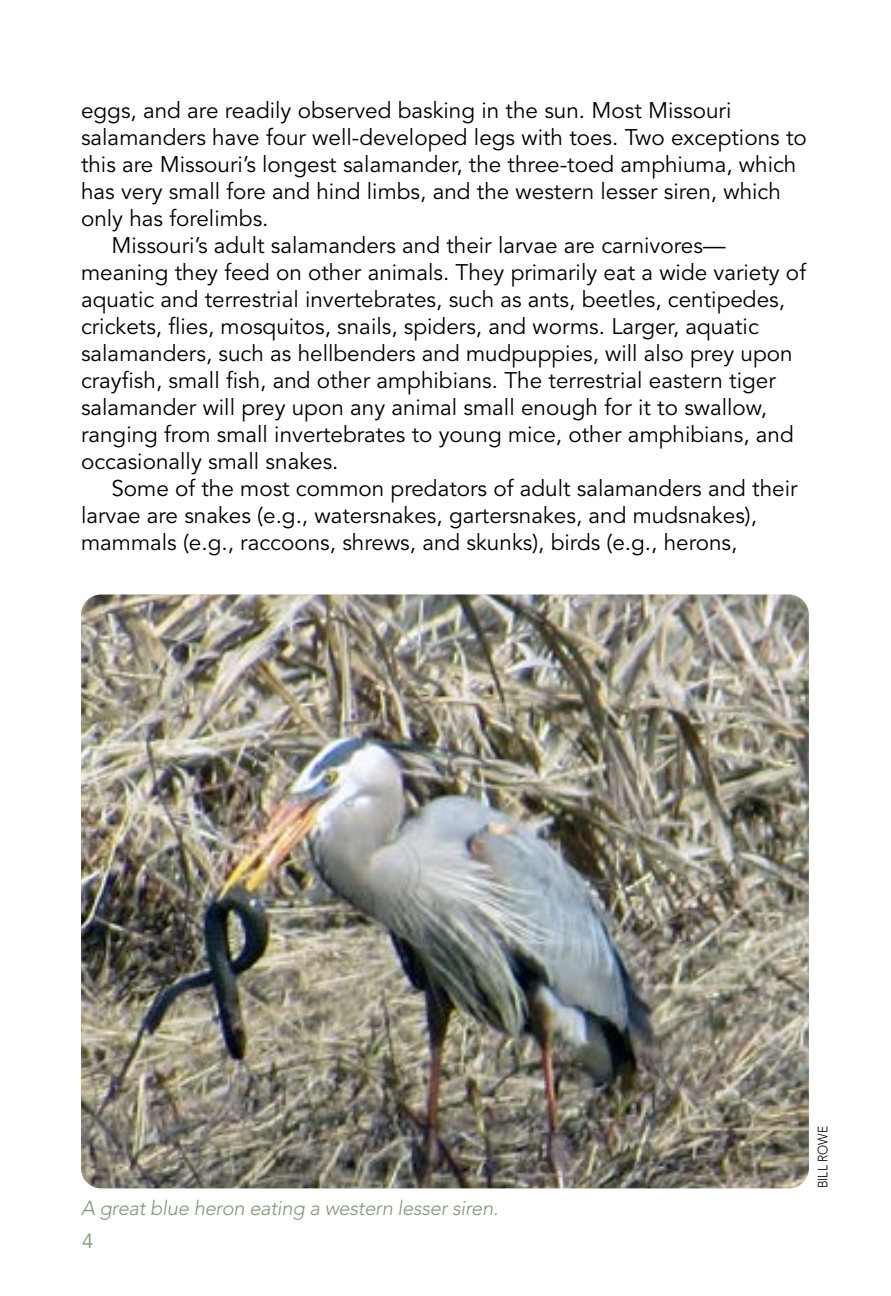
<style>
.page{position:relative;width:891px;height:1296px;background:#fff}
.page>*{position:absolute;margin:0;border:0;box-sizing:border-box;transform-origin:0 0}
.TF_Basic_Para_Indent_P{font:22.5px/27px "Avenir LT Std";color:#000}
.t1{font:italic 300 20.25px "Avenir LT Std";letter-spacing:-.015em;color:#819878}
.t2{font:20.25px "Avenir LT Std";color:#819878}
.t3{font:300 13.5px "Avenir LT Std";color:#000;scale:.9 1}
</style>
<div class="page">
<img style="left:81px;top:595px;width:728px;height:593px">
<p class="TF_Basic_Para_Indent_P" style="left:81px;top:98px;width:727px">eggs, and are readily observed basking in the sun. Most Missouri salamanders have four well-developed legs with toes. Two exceptions to this are Missouri’s longest salamander, the three-toed amphiuma, which has very small fore and hind limbs, and the western lesser siren, which only has forelimbs.</p>
<p class="TF_Basic_Para_Indent_P" style="left:81px;top:233px;width:726px;text-indent:30px">Missouri’s adult salamanders and their larvae are carnivores— meaning they feed on other animals. They primarily eat a wide variety of aquatic and terrestrial invertebrates, such as ants, beetles, centipedes, crickets, flies, mosquitos, snails, spiders, and worms. Larger, aquatic salamanders, such as hellbenders and mudpuppies, will also prey upon crayfish, small fish, and other amphibians. The terrestrial eastern tiger salamander will prey upon any animal small enough for it to swallow, ranging from small invertebrates to young mice, other amphibians, and occasionally small snakes.</p>
<p class="TF_Basic_Para_Indent_P" style="left:81px;top:476px;width:718px;text-indent:30px">Some of the most common predators of adult salamanders and their larvae are snakes (e.g., watersnakes, gartersnakes, and mudsnakes), mammals (e.g., raccoons, shrews, and skunks), birds (e.g., herons,</p>
<p class="t1" style="left:81px;top:1196px;width:419px">A great blue heron eating a western lesser siren.</p>
<p class="t2" style="left:82px;top:1229px;width:13px">4</p>
<p class="t3" style="left:815px;top:1188px;width:71px;rotate:-90deg">BILL ROWE</p>
</div>
